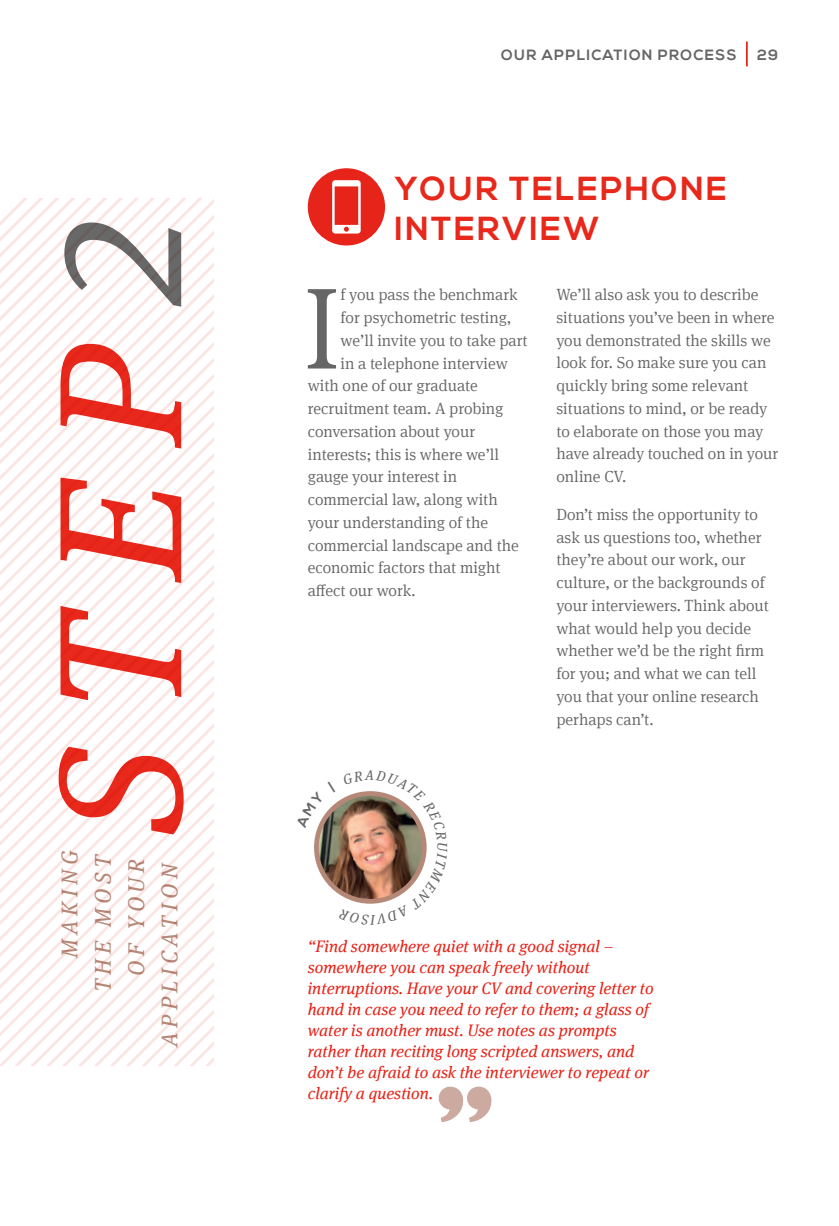
<style>
.page{position:relative;width:839px;height:1226px;background:#fff}
.page>*{position:absolute;margin:0;border:0;box-sizing:border-box;transform-origin:0 0}
.t1{font:italic 175px "Meta Serif Offc Pro";color:#e7281b}
.body_copy{font:300 116.2px "Meta Serif Offc Pro";color:#666}
.t2{font:700 33.25px/40.2px "Nexa";letter-spacing:.07em;color:#e7281b}
.t3{font:italic 22.75px "Meta Serif Offc Pro";letter-spacing:.195em;color:#b68979}
.body_copy-2{font:italic 16.62px/21px "Meta Serif Offc Pro";color:#e72419}
.body_copy-3{font:300 16.1px/22.8px "Meta Serif Offc Pro";color:#666}
.t4{font:700 14.88px "Nexa";letter-spacing:.08em;color:#666}
.s1{color:#686868}
</style>
<div class="page">
<svg style="left:438px;top:1086px;width:54px;height:36px"></svg>
<svg style="left:0;top:470px;width:213px;height:595px"></svg>
<svg style="left:2px;top:478px;width:211px;height:587px"></svg>
<svg style="left:10px;top:486px;width:203px;height:579px"></svg>
<svg style="left:18px;top:494px;width:195px;height:571px"></svg>
<svg style="left:25px;top:502px;width:188px;height:563px"></svg>
<svg style="left:33px;top:510px;width:180px;height:555px"></svg>
<svg style="left:41px;top:518px;width:172px;height:547px"></svg>
<svg style="left:49px;top:526px;width:164px;height:539px"></svg>
<svg style="left:57px;top:534px;width:156px;height:531px"></svg>
<svg style="left:65px;top:542px;width:148px;height:523px"></svg>
<svg style="left:73px;top:550px;width:140px;height:515px"></svg>
<svg style="left:81px;top:557px;width:132px;height:508px"></svg>
<svg style="left:89px;top:565px;width:124px;height:500px"></svg>
<svg style="left:97px;top:573px;width:116px;height:492px"></svg>
<svg style="left:105px;top:581px;width:108px;height:484px"></svg>
<svg style="left:113px;top:589px;width:100px;height:476px"></svg>
<svg style="left:121px;top:597px;width:92px;height:468px"></svg>
<svg style="left:129px;top:605px;width:84px;height:460px"></svg>
<div style="left:308px;top:168px;width:77px;height:77px;background:#e72419;border-radius:50%"></div>
<svg style="left:332px;top:180px;width:28px;height:53px"></svg>
<hr style="left:745px;top:42px;width:2px;height:24px;background:#e72419">
<img style="left:314px;top:791px;width:113px;height:113px">
<p class="t1" style="left:-7px;top:835px;width:624px;rotate:-90deg">STEP<span class="s1">2</span></p>
<p class="t3" style="left:53px;top:958px;width:110px;rotate:-90deg">MAKING</p>
<p class="t3" style="left:86px;top:992px;width:140px;rotate:-90deg">THE MOST</p>
<p class="t3" style="left:120px;top:976px;width:119px;rotate:-90deg">OF YOUR</p>
<p class="t3" style="left:153px;top:1047px;width:186px;rotate:-90deg">APPLICATION</p>
<p class="t4" style="left:501px;top:46px;width:236px">OUR APPLICATION PROCESS</p>
<p class="t4" style="left:757px;top:46px;width:22px">29</p>
<p class="t2" style="left:394px;top:169px;width:334px">YOUR TELEPHONE<br>INTERVIEW</p>
<p class="body_copy" style="left:303px;top:245px;width:39px">I</p>
<p class="body_copy-3" style="left:340px;top:282px;width:179px">f you pass the benchmark</p>
<p class="body_copy-3" style="left:340px;top:305px;width:172px">for psychometric testing,</p>
<p class="body_copy-3" style="left:340px;top:328px;width:189px">we’ll invite you to take part</p>
<p class="body_copy-3" style="left:340px;top:351px;width:169px">in a telephone interview</p>
<p class="body_copy-3" style="left:308px;top:373px;width:172px">with one of our graduate</p>
<p class="body_copy-3" style="left:308px;top:396px;width:197px">recruitment team. A probing</p>
<p class="body_copy-3" style="left:308px;top:419px;width:169px">conversation about your</p>
<p class="body_copy-3" style="left:308px;top:442px;width:193px">interests; this is where we’ll</p>
<p class="body_copy-3" style="left:308px;top:464px;width:151px">gauge your interest in</p>
<p class="body_copy-3" style="left:308px;top:487px;width:191px">commercial law, along with</p>
<p class="body_copy-3" style="left:308px;top:510px;width:182px">your understanding of the</p>
<p class="body_copy-3" style="left:308px;top:533px;width:213px">commercial landscape and the</p>
<p class="body_copy-3" style="left:308px;top:555px;width:194px">economic factors that might</p>
<p class="body_copy-3" style="left:308px;top:578px;width:109px">affect our work.</p>
<p class="body_copy-3" style="left:556px;top:282px;width:223px">We’ll also ask you to describe situations you’ve been in where you demonstrated the skills we look for. So make sure you can quickly bring some relevant situations to mind, or be ready to elaborate on those you may have already touched on in your online CV.</p>
<p class="body_copy-3" style="left:556px;top:502px;width:214px">Don’t miss the opportunity to ask us questions too, whether they’re about our work, our culture, or the backgrounds of your interviewers. Think about what would help you decide whether we’d be the right firm for you; and what we can tell you that your online research perhaps can’t.</p>
<p class="body_copy-2" style="left:308px;top:935px;width:347px">“Find somewhere quiet with a good signal – somewhere you can speak freely without interruptions. Have your CV and covering letter to hand in case you need to refer to them; a glass of water is another must. Use notes as prompts rather than reciting long scripted answers, and don’t be afraid to ask the interviewer to repeat or clarify a question.</p>
</div>
